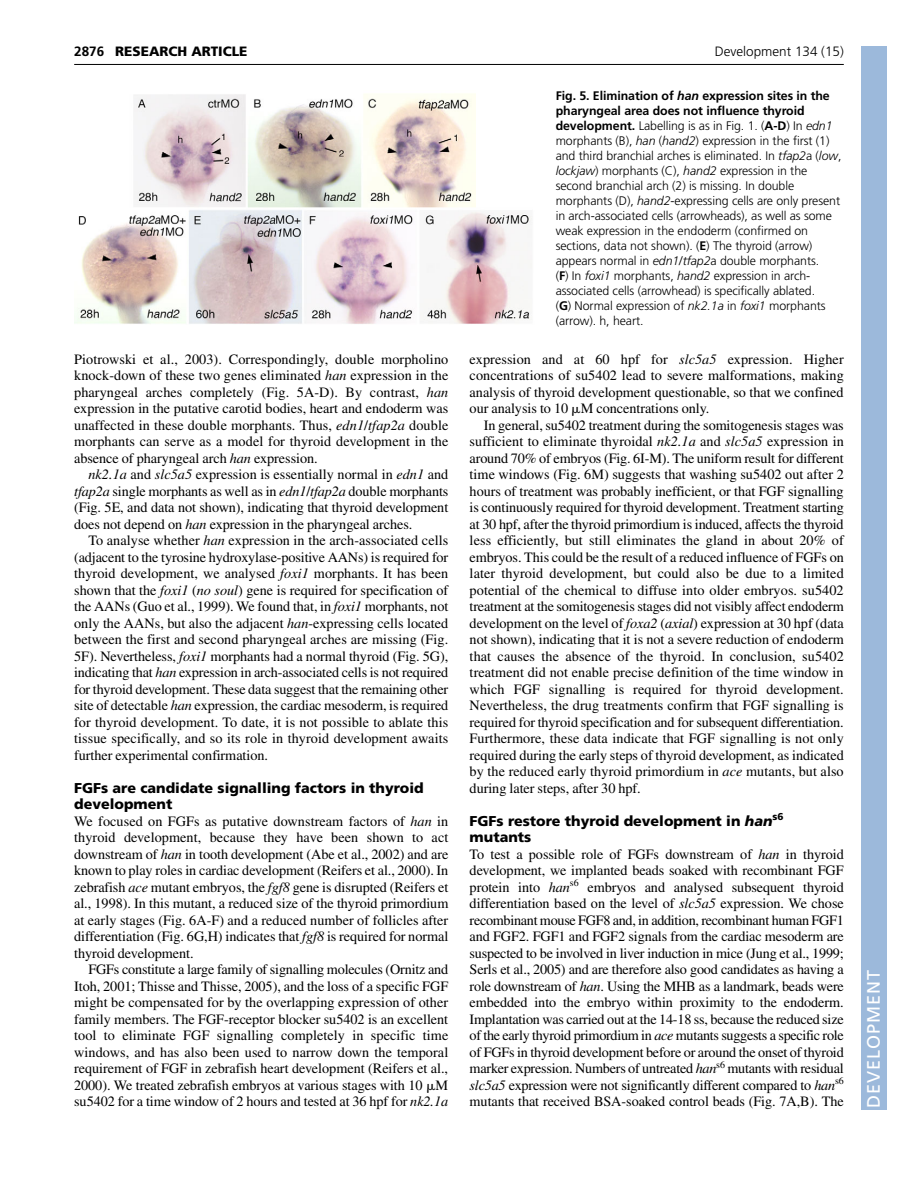
<style>
.page{position:relative;width:918px;height:1188px;background:#fff}
.page>*{position:absolute;margin:0;border:0;box-sizing:border-box;transform-origin:0 0}
.t1{font:18px "Frutiger LT Std";letter-spacing:.055em;color:#fff}
.t2{font:14.25px/16.5px "Times";letter-spacing:-.005em;color:#000;text-align:justify}
.t3{font:900 14.25px/16.5px "Frutiger LT Std";color:#000}
.t4{font:300 13.5px "Frutiger LT Std";color:#000}
.t5{font:900 13.5px "Frutiger LT Std";color:#000}
.t6{font:700 13.5px "Frutiger LT Std";color:#000}
.t7{font:300 12.3px/15px "Frutiger LT Std";letter-spacing:-.005em;color:#000}
.s1{font-weight:700}
.s2{font-weight:700;font-style:italic}
.s3{font-style:italic}
.s4{font-family:"Mathematical Pi One"}
</style>
<div class="page">
<div style="left:861px;top:46px;width:25px;height:1064px;background:#9cb9db"></div>
<hr style="left:74px;top:64px;width:770px;height:1px;background:#000">
<img style="left:74px;top:94px;width:458px;height:230px">
<p class="t6" style="left:74px;top:46px;width:32px">2876</p>
<p class="t5" style="left:115px;top:46px;width:134px">RESEARCH ARTICLE</p>
<p class="t4" style="left:715px;top:46px;width:131px">Development 134 (15)</p>
<p class="t7" style="left:556px;top:89px;width:287px"><span class="s1">Fig. 5. Elimination of</span> <span class="s2">han</span> <span class="s1">expression sites in the pharyngeal area does not influence thyroid development.</span> Labelling is as in Fig. 1. (<span class="s1">A-D</span>) In <span class="s3">edn1 </span>morphants (B), <span class="s3">han</span> (<span class="s3">hand2</span>) expression in the first (1) and third branchial arches is eliminated. In <span class="s3">tfap2</span>a (<span class="s3">low</span>, <span class="s3">lockjaw</span>) morphants (C), <span class="s3">hand2</span> expression in the second branchial arch (2) is missing. In double morphants (D), <span class="s3">hand2</span>-expressing cells are only present in arch-associated cells (arrowheads), as well as some weak expression in the endoderm (confirmed on sections, data not shown). (<span class="s1">E</span>) The thyroid (arrow) appears normal in <span class="s3">edn1</span>/<span class="s3">tfap2</span>a double morphants.<br>(<span class="s1">F</span>) In <span class="s3">foxi1</span> morphants, <span class="s3">hand2</span> expression in arch&shy;associated cells (arrowhead) is specifically ablated.<br>(<span class="s1">G</span>) Normal expression of <span class="s3">nk2.1a</span> in <span class="s3">foxi1</span> morphants (arrow). h, heart.</p>
<p class="t2" style="left:74px;top:352px;width:376px">Piotrowski et al., 2003). Correspondingly, double morpholino knock-down of these two genes eliminated <span class="s3">han</span> expression in the pharyngeal arches completely (Fig. 5A-D). By contrast, <span class="s3">han </span>expression in the putative carotid bodies, heart and endoderm was unaffected in these double morphants. Thus, <span class="s3">edn1</span>/<span class="s3">tfap2a</span> double morphants can serve as a model for thyroid development in the absence of pharyngeal arch <span class="s3">han</span> expression.</p>
<p class="t2" style="left:74px;top:468px;width:376px;text-indent:14px"><span class="s3">nk2.1a</span> and <span class="s3">slc5a5</span> expression is essentially normal in <span class="s3">edn1</span> and <span class="s3">tfap2a</span> single morphants as well as in <span class="s3">edn1</span>/<span class="s3">tfap2a</span> double morphants (Fig. 5E, and data not shown), indicating that thyroid development does not depend on <span class="s3">han</span> expression in the pharyngeal arches.</p>
<p class="t2" style="left:74px;top:534px;width:376px;text-indent:14px">To analyse whether <span class="s3">han</span> expression in the arch-associated cells (adjacent to the tyrosine hydroxylase-positive AANs) is required for thyroid development, we analysed <span class="s3">foxi1</span> morphants. It has been shown that the <span class="s3">foxi1</span> (<span class="s3">no soul</span>) gene is required for specification of the AANs (Guo et al., 1999). We found that, in <span class="s3">foxi1</span> morphants, not only the AANs, but also the adjacent <span class="s3">han</span>-expressing cells located between the first and second pharyngeal arches are missing (Fig.<br>5F). Nevertheless, <span class="s3">foxi1</span> morphants had a normal thyroid (Fig. 5G), indicating that <span class="s3">han</span> expression in arch-associated cells is not required for thyroid development. These data suggest that the remaining other site of detectable <span class="s3">han</span> expression, the cardiac mesoderm, is required for thyroid development. To date, it is not possible to ablate this tissue specifically, and so its role in thyroid development awaits further experimental confirmation.</p>
<p class="t3" style="left:74px;top:781px;width:351px">FGFs are candidate signalling factors in thyroid development</p>
<p class="t2" style="left:74px;top:814px;width:376px">We focused on FGFs as putative downstream factors of <span class="s3">han</span> in thyroid development, because they have been shown to act downstream of <span class="s3">han</span> in tooth development (Abe et al., 2002) and are known to play roles in cardiac development (Reifers et al., 2000). In zebrafish <span class="s3">ace</span> mutant embryos, the <span class="s3">fgf8</span> gene is disrupted (Reifers et al., 1998). In this mutant, a reduced size of the thyroid primordium at early stages (Fig. 6A-F) and a reduced number of follicles after differentiation (Fig. 6G,H) indicates that <span class="s3">fgf8</span> is required for normal thyroid development.</p>
<p class="t2" style="left:74px;top:963px;width:376px;text-indent:14px">FGFs constitute a large family of signalling molecules (Ornitz and Itoh, 2001; Thisse and Thisse, 2005), and the loss of a specific FGF might be compensated for by the overlapping expression of other family members. The FGF-receptor blocker su5402 is an excellent tool to eliminate FGF signalling completely in specific time windows, and has also been used to narrow down the temporal requirement of FGF in zebrafish heart development (Reifers et al., 2000). We treated zebrafish embryos at various stages with 10 <span class="s4">-</span>M su5402 for a time window of 2 hours and tested at 36 hpf for <span class="s3">nk2.1a</span></p>
<p class="t2" style="left:470px;top:352px;width:376px">expression and at 60 hpf for <span class="s3">slc5a5</span> expression. Higher concentrations of su5402 lead to severe malformations, making analysis of thyroid development questionable, so that we confined our analysis to 10 <span class="s4">-</span>M concentrations only.</p>
<p class="t2" style="left:470px;top:418px;width:376px;text-indent:14px">In general, su5402 treatment during the somitogenesis stages was sufficient to eliminate thyroidal <span class="s3">nk2.1a</span> and <span class="s3">slc5a5</span> expression in around 70% of embryos (Fig. 6I-M). The uniform result for different time windows (Fig. 6M) suggests that washing su5402 out after 2 hours of treatment was probably inefficient, or that FGF signalling is continuously required for thyroid development. Treatment starting at 30 hpf, after the thyroid primordium is induced, affects the thyroid less efficiently, but still eliminates the gland in about 20% of embryos. This could be the result of a reduced influence of FGFs on later thyroid development, but could also be due to a limited potential of the chemical to diffuse into older embryos. su5402 treatment at the somitogenesis stages did not visibly affect endoderm development on the level of <span class="s3">foxa2</span> (<span class="s3">axial</span>) expression at 30 hpf (data not shown), indicating that it is not a severe reduction of endoderm that causes the absence of the thyroid. In conclusion, su5402 treatment did not enable precise definition of the time window in which FGF signalling is required for thyroid development.<br>Nevertheless, the drug treatments confirm that FGF signalling is required for thyroid specification and for subsequent differentiation.<br>Furthermore, these data indicate that FGF signalling is not only required during the early steps of thyroid development, as indicated by the reduced early thyroid primordium in <span class="s3">ace</span> mutants, but also during later steps, after 30 hpf.</p>
<p class="t3" style="left:470px;top:814px;width:316px">FGFs restore thyroid development in <span class="s3">han</span><sup>s6 </sup>mutants</p>
<p class="t2" style="left:470px;top:847px;width:376px">To test a possible role of FGFs downstream of <span class="s3">han</span> in thyroid development, we implanted beads soaked with recombinant FGF protein into <span class="s3">han</span><sup>s6</sup> embryos and analysed subsequent thyroid differentiation based on the level of <span class="s3">slc5a5</span> expression. We chose recombinant mouse FGF8 and, in addition, recombinant human FGF1 and FGF2. FGF1 and FGF2 signals from the cardiac mesoderm are suspected to be involved in liver induction in mice (Jung et al., 1999; Serls et al., 2005) and are therefore also good candidates as having a role downstream of <span class="s3">han</span>. Using the MHB as a landmark, beads were embedded into the embryo within proximity to the endoderm.<br>Implantation was carried out at the 14-18 ss, because the reduced size of the early thyroid primordium in <span class="s3">ace</span> mutants suggests a specific role of FGFs in thyroid development before or around the onset of thyroid marker expression. Numbers of untreated <span class="s3">han</span><sup>s6</sup> mutants with residual <span class="s3">slc5a5</span> expression were not significantly different compared to <span class="s3">han</span><sup>s6 </sup>mutants that received BSA-soaked control beads (Fig. 7A,B). The</p>
<p class="t1" style="left:863px;top:1108px;width:140px;rotate:-90deg">DEVELOPMENT</p>
</div>
